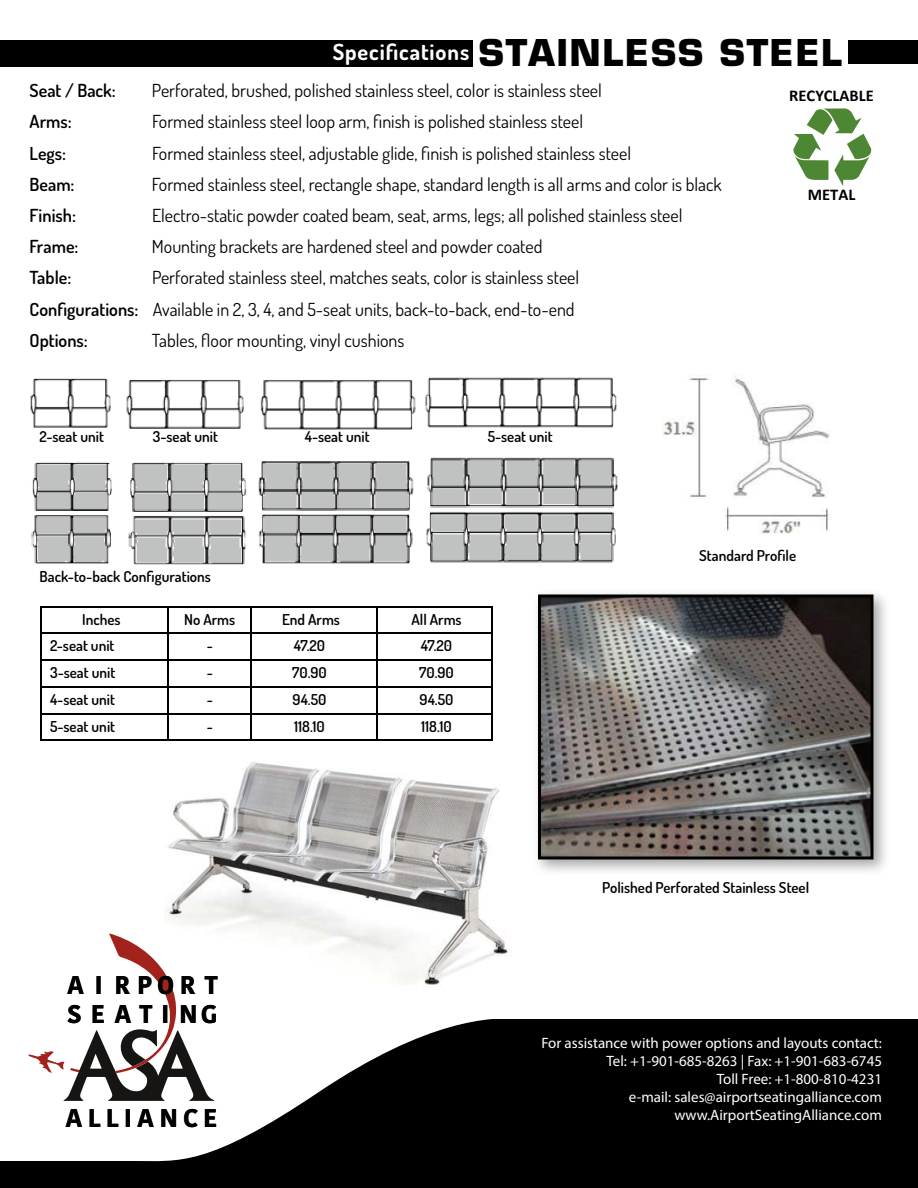
<style>
.page{position:relative;width:918px;height:1188px;background:#fff}
.page>*{position:absolute;margin:0;border:0;box-sizing:border-box;transform-origin:0 0}
.t1{font:700 25.5px/28.5px "Kohinoor Bangla";letter-spacing:.34em;color:#000}
.t2{font:700 25.5px "Kohinoor Bangla";letter-spacing:.21em;color:#000}
.t3{font:700 22.2px "Dosis";letter-spacing:.04em;color:#fff}
.t4{font:18px/31.2px "Dosis";color:#000}
.t5{font:600 18px "Dosis";color:#000}
.t6{font:700 16.5px "Calibri";color:#000}
.t7{font:600 15px "Dosis";color:#000}
.t8{font:15px/18px "Myriad Pro";color:#fff;text-align:right}
.s1{font-family:"Eurostile";font-size:36px;color:#000}
.s2{font-weight:600}
</style>
<div class="page">
<img style="left:165px;top:762px;width:344px;height:223px">
<div style="left:0;top:40px;width:473px;height:27px;background:#000"></div>
<div style="left:848px;top:40px;width:70px;height:24px;background:#000"></div>
<div style="left:0;top:1019px;width:918px;height:169px;background:#000"></div>
<svg style="left:0;top:1019px;width:492px;height:143px;fill:#fff"></svg>
<svg style="left:28px;top:933px;width:186px;height:168px"></svg>
<hr style="left:41px;top:606px;width:1px;height:134px;background:#000">
<hr style="left:167px;top:607px;width:2px;height:133px;background:#000">
<hr style="left:251px;top:607px;width:1px;height:133px;background:#000">
<hr style="left:376px;top:607px;width:1px;height:133px;background:#000">
<hr style="left:491px;top:606px;width:2px;height:134px;background:#000">
<hr style="left:41px;top:606px;width:452px;height:2px;background:#000">
<hr style="left:42px;top:632px;width:450px;height:2px;background:#000">
<hr style="left:42px;top:659px;width:450px;height:2px;background:#000">
<hr style="left:42px;top:686px;width:450px;height:2px;background:#000">
<hr style="left:42px;top:713px;width:450px;height:2px;background:#000">
<hr style="left:41px;top:740px;width:452px;height:1px;background:#000">
<img style="left:30px;top:377px;width:587px;height:53px">
<img style="left:31px;top:457px;width:587px;height:107px">
<svg style="left:793px;top:108px;width:79px;height:78px"></svg>
<img style="left:663px;top:376px;width:167px;height:157px">
<img style="left:537px;top:593px;width:349px;height:279px">
<img style="left:542px;top:598px;width:327px;height:258px">
<div style="left:538px;top:594px;width:335px;height:266px;border:3px solid #000"></div>
<p class="t3" style="left:333px;top:37px;width:511px">Specifications <span class="s1">STAINLESS STEEL</span></p>
<p class="t5" style="left:30px;top:79px;width:88px">Seat / Back:</p>
<p class="t4" style="left:152px;top:75px;width:451px">Perforated, brushed, polished stainless steel, color is stainless steel</p>
<p class="t5" style="left:30px;top:110px;width:44px">Arms:</p>
<p class="t4" style="left:152px;top:106px;width:433px">Formed stainless steel loop arm, finish is polished stainless steel</p>
<p class="t5" style="left:30px;top:141px;width:38px">Legs:</p>
<p class="t4" style="left:152px;top:137px;width:481px">Formed stainless steel, adjustable glide, finish is polished stainless steel</p>
<p class="t5" style="left:30px;top:173px;width:47px">Beam:</p>
<p class="t4" style="left:152px;top:168px;width:571px">Formed stainless steel, rectangle shape, standard length is all arms and color is black</p>
<p class="t5" style="left:30px;top:204px;width:48px">Finish:</p>
<p class="t4" style="left:152px;top:199px;width:532px">Electro-static powder coated beam, seat, arms, legs; all polished stainless steel</p>
<p class="t5" style="left:30px;top:235px;width:50px">Frame:</p>
<p class="t4" style="left:152px;top:231px;width:392px">Mounting brackets are hardened steel and powder coated</p>
<p class="t5" style="left:30px;top:266px;width:43px">Table:</p>
<p class="t4" style="left:30px;top:262px;width:551px;text-indent:122px">Perforated stainless steel, matches seats, color is stainless steel<br><span class="s2">Configurations:</span> Available in 2, 3, 4, and 5-seat units, back-to-back, end-to-end<br><span class="s2">Options:</span></p>
<p class="t4" style="left:152px;top:324px;width:254px">Tables, floor mounting, vinyl cushions</p>
<p class="t7" style="left:40px;top:427px;width:66px">2-seat unit</p>
<p class="t7" style="left:153px;top:427px;width:67px">3-seat unit</p>
<p class="t7" style="left:305px;top:427px;width:66px">4-seat unit</p>
<p class="t7" style="left:488px;top:427px;width:67px">5-seat unit</p>
<p class="t6" style="left:789px;top:86px;width:86px">RECYCLABLE</p>
<p class="t6" style="left:808px;top:185px;width:49px">METAL</p>
<p class="t7" style="left:40px;top:567px;width:173px">Back-to-back Configurations</p>
<p class="t7" style="left:82px;top:610px;width:40px">Inches</p>
<p class="t7" style="left:184px;top:610px;width:52px">No Arms</p>
<p class="t7" style="left:282px;top:610px;width:59px">End Arms</p>
<p class="t7" style="left:411px;top:610px;width:52px">All Arms</p>
<p class="t7" style="left:50px;top:636px;width:66px">2-seat unit</p>
<p class="t7" style="left:207px;top:636px;width:8px">-</p>
<p class="t7" style="left:294px;top:636px;width:33px">47.20</p>
<p class="t7" style="left:421px;top:636px;width:33px">47.20</p>
<p class="t7" style="left:50px;top:663px;width:67px">3-seat unit</p>
<p class="t7" style="left:207px;top:663px;width:8px">-</p>
<p class="t7" style="left:292px;top:663px;width:36px">70.90</p>
<p class="t7" style="left:419px;top:663px;width:36px">70.90</p>
<p class="t7" style="left:50px;top:690px;width:66px">4-seat unit</p>
<p class="t7" style="left:207px;top:690px;width:8px">-</p>
<p class="t7" style="left:293px;top:690px;width:35px">94.50</p>
<p class="t7" style="left:420px;top:690px;width:35px">94.50</p>
<p class="t7" style="left:50px;top:717px;width:67px">5-seat unit</p>
<p class="t7" style="left:207px;top:717px;width:8px">-</p>
<p class="t7" style="left:294px;top:717px;width:32px">118.10</p>
<p class="t7" style="left:421px;top:717px;width:32px">118.10</p>
<h1 class="t1" style="left:67px;top:970px;width:152px">AI RPORT<br>SEATING</h1>
<h1 class="t2" style="left:66px;top:1095px;width:153px">ALLIANCE</h1>
<p class="t7" style="left:699px;top:546px;width:98px">Standard Profile</p>
<p class="t7" style="left:602px;top:878px;width:208px">Polished Perforated Stainless Steel</p>
<p class="t8" style="left:541px;top:1033px;width:342px">For assistance with power options and layouts contact:<br>Tel: +1-901-685-8263 | Fax: +1-901-683-6745<br>Toll Free: +1-800-810-4231<br>e-mail: sales@airportseatingalliance.com www.AirportSeatingAlliance.com</p>
</div>
